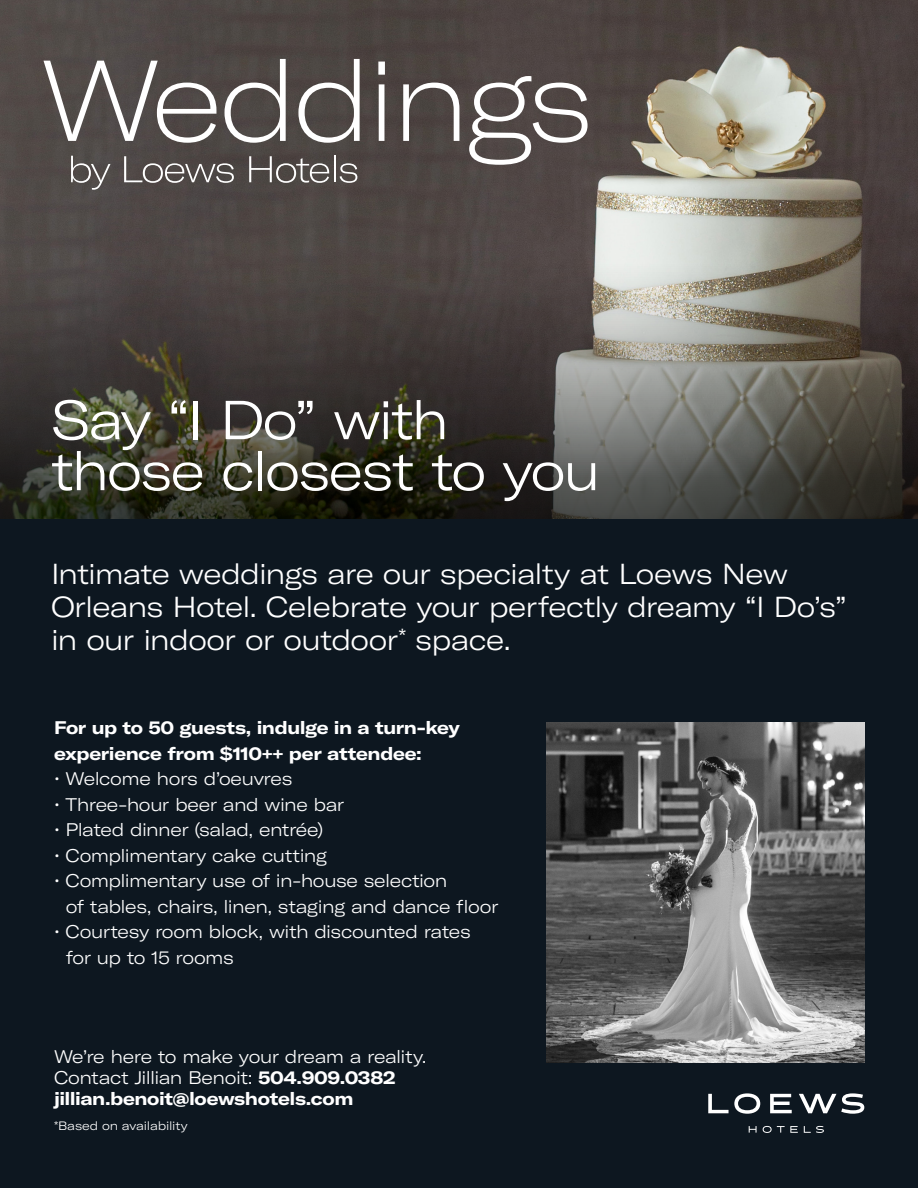
<style>
.page{position:relative;width:918px;height:1188px;background:#fff}
.page>*{position:absolute;margin:0;border:0;box-sizing:border-box;transform-origin:0 0}
.t1{font:300 expanded 54px/51px "GT America";letter-spacing:-.04em;color:#fff}
.t2{font:300 expanded 28.5px/33px "GT America";letter-spacing:-.03em;color:#fff}
.t3{font:300 expanded 18px/25.5px "GT America";letter-spacing:-.025em;color:#fff}
.t4{font:700 expanded 18px/25.5px "GT America";letter-spacing:-.02em;color:#fff}
.t5{font:300 expanded 12px "GT America";letter-spacing:-.01em;color:#fff}
.s1{font-weight:700}
</style>
<div class="page">
<img style="left:0;top:0;width:918px;height:124px">
<svg style="left:0;top:124px;width:918px;height:395px;background:#56524b"></svg>
<div style="left:0;top:519px;width:918px;height:669px;background:#0d1720"></div>
<svg style="left:44px;top:61px;width:172px;height:82px"></svg>
<svg style="left:225px;top:59px;width:61px;height:84px"></svg>
<svg style="left:298px;top:59px;width:62px;height:84px"></svg>
<svg style="left:378px;top:62px;width:7px;height:79px"></svg>
<svg style="left:403px;top:83px;width:56px;height:58px"></svg>
<svg style="left:469px;top:76px;width:119px;height:89px"></svg>
<svg style="left:71px;top:156px;width:40px;height:34px"></svg>
<svg style="left:124px;top:156px;width:110px;height:27px;background:#6e6866"></svg>
<svg style="left:249px;top:156px;width:108px;height:27px;background:#706b68"></svg>
<img style="left:546px;top:723px;width:318px;height:339px">
<svg style="left:749px;top:1126px;width:8px;height:7px"></svg>
<svg style="left:763px;top:1126px;width:35px;height:7px"></svg>
<svg style="left:804px;top:1126px;width:20px;height:7px"></svg>
<svg style="left:770px;top:1094px;width:22px;height:19px"></svg>
<svg style="left:708px;top:1094px;width:52px;height:20px"></svg>
<svg style="left:799px;top:1094px;width:65px;height:20px"></svg>
<p class="t1" style="left:51px;top:395px;width:551px">Say “I Do” with those closest to you</p>
<p class="t2" style="left:51px;top:557px;width:798px">Intimate weddings are our specialty at Loews New<br>Orleans Hotel. Celebrate your perfectly dreamy “I Do’s” in our indoor or outdoor<sup>*</sup> space.</p>
<p class="t4" style="left:54px;top:715px;width:407px">For up to 50 guests, indulge in a turn-key experience from $110++ per attendee:</p>
<p class="t3" style="left:54px;top:766px;width:240px">• Welcome hors d’oeuvres</p>
<p class="t3" style="left:54px;top:792px;width:292px">• Three-hour beer and wine bar</p>
<p class="t3" style="left:54px;top:817px;width:271px">• Plated dinner (salad, entrée)</p>
<p class="t3" style="left:54px;top:843px;width:275px">• Complimentary cake cutting</p>
<p class="t3" style="left:66px;top:868px;width:434px;text-indent:-12px">• Complimentary use of in-house selection<br>of tables, chairs, linen, staging and dance floor</p>
<p class="t3" style="left:66px;top:919px;width:407px;text-indent:-12px">• Courtesy room block, with discounted rates for up to 15 rooms</p>
<p class="t3" style="left:54px;top:1046px;width:374px;line-height:21px">We’re here to make your dream a reality.<br>Contact Jillian Benoit: <span class="s1">504.909.0382 jillian.benoit@loewshotels.com</span></p>
<p class="t5" style="left:54px;top:1119px;width:135px">*Based on availability</p>
</div>
